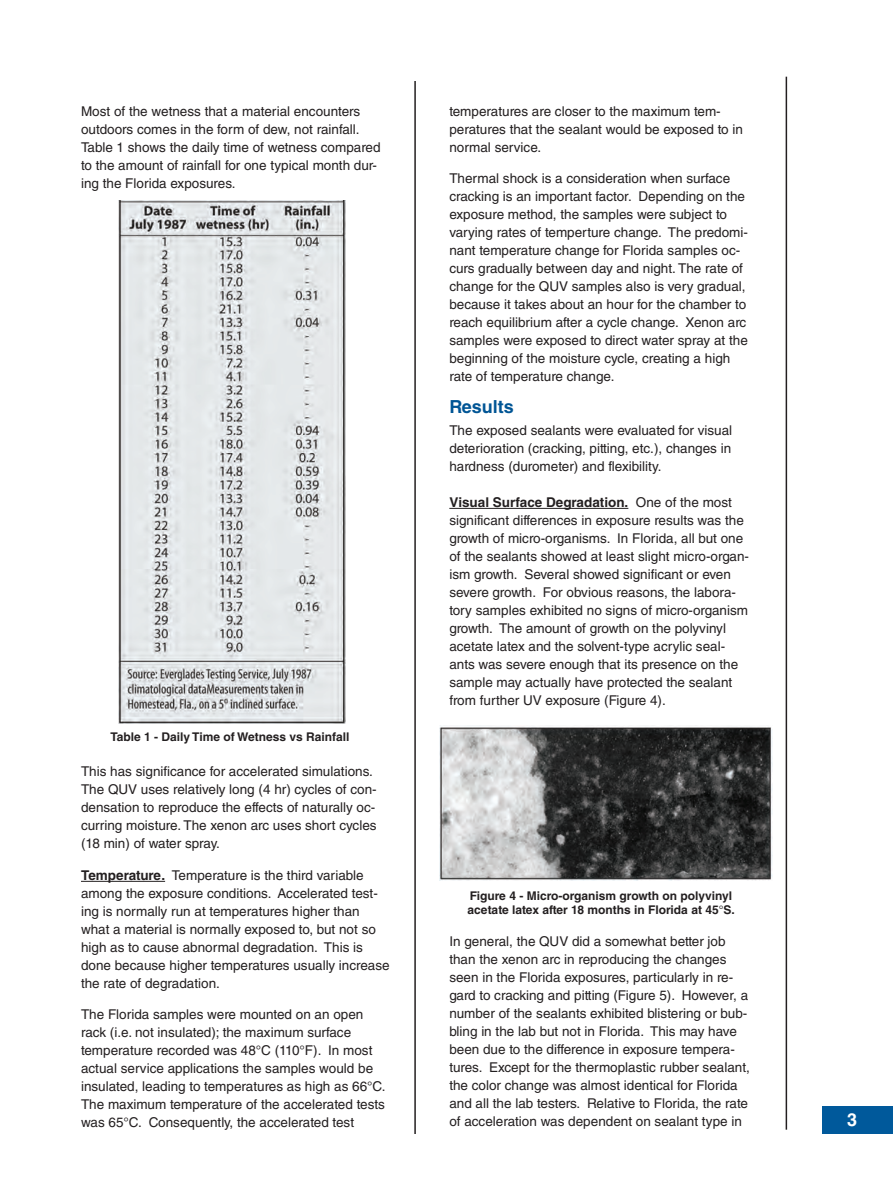
<style>
.page{position:relative;width:893px;height:1188px;background:#fff}
.page>*{position:absolute;margin:0;border:0;box-sizing:border-box;transform-origin:0 0}
.t1{font:700 18px "Helvetica LT Std";color:#005595}
.t2{font:700 18px "Helvetica LT Std";color:#fff}
.t3{font:13.5px/18px "Helvetica LT Std";color:#231f20}
.t4{font:700 12px "Helvetica LT Std";color:#231f20}
.s1{font-weight:700}
.s2{font-weight:400}
</style>
<div class="page">
<hr style="left:786px;top:77px;width:1px;height:1053px;background:#231f20">
<div style="left:822px;top:1106px;width:71px;height:27px;background:#00599b"></div>
<hr style="left:414px;top:81px;width:2px;height:1053px;background:#231f20">
<hr style="left:449px;top:508px;width:179px;height:1px;background:#231f20">
<img style="left:118px;top:201px;width:227px;height:523px">
<hr style="left:81px;top:881px;width:84px;height:1px;background:#231f20">
<img style="left:440px;top:727px;width:332px;height:154px">
<p class="t3" style="left:81px;top:102px;width:301px">Most of the wetness that a material encounters outdoors comes in the form of dew, not rainfall.<br>Table 1 shows the daily time of wetness compared to the amount of rainfall for one typical month dur&shy;ing the Florida exposures.</p>
<p class="t3" style="left:449px;top:102px;width:295px">temperatures are closer to the maximum tem&shy;peratures that the sealant would be exposed to in normal service.</p>
<p class="t3" style="left:449px;top:169px;width:300px">Thermal shock is a consideration when surface cracking is an important factor. Depending on the exposure method, the samples were subject to varying rates of temperture change. The predomi&shy;nant temperature change for Florida samples oc&shy;curs gradually between day and night. The rate of change for the QUV samples also is very gradual, because it takes about an hour for the chamber to reach equilibrium after a cycle change. Xenon arc samples were exposed to direct water spray at the beginning of the moisture cycle, creating a high rate of temperature change.</p>
<p class="t1" style="left:449px;top:395px;width:66px">Results</p>
<p class="t3" style="left:449px;top:421px;width:284px;text-align:justify">The exposed sealants were evaluated for visual deterioration (cracking, pitting, etc.), changes in hardness (durometer) and flexibility.</p>
<p class="t3" style="left:449px;top:493px;width:301px"><span class="s1">Visual Surface Degradation.</span> One of the most significant differences in exposure results was the growth of micro-organisms. In Florida, all but one of the sealants showed at least slight micro-organ&shy;ism growth. Several showed significant or even severe growth. For obvious reasons, the labora&shy;tory samples exhibited no signs of micro-organism growth. The amount of growth on the polyvinyl acetate latex and the solvent-type acrylic seal&shy;ants was severe enough that its presence on the sample may actually have protected the sealant from further UV exposure (Figure 4).</p>
<p class="t4" style="left:111px;top:729px;width:240px">Table 1 - Daily Time of Wetness vs Rainfall</p>
<p class="t3" style="left:81px;top:763px;width:297px">This has significance for accelerated simulations.<br>The QUV uses relatively long (4 hr) cycles of con&shy;densation to reproduce the effects of naturally oc&shy;curring moisture. The xenon arc uses short cycles (18 min) of water spray.</p>
<p class="t3" style="left:81px;top:866px;width:310px"><span class="s1">Temperature.</span> Temperature is the third variable among the exposure conditions. Accelerated test&shy;ing is normally run at temperatures higher than what a material is normally exposed to, but not so high as to cause abnormal degradation. This is done because higher temperatures usually increase the rate of degradation.</p>
<p class="t3" style="left:81px;top:1006px;width:306px">The Florida samples were mounted on an open rack (i.e. not insulated); the maximum surface temperature recorded was 48°C (110°F). In most actual service applications the samples would be insulated, leading to temperatures as high as 66°C.<br>The maximum temperature of the accelerated tests was 65°C. Consequently, the accelerated test</p>
<p class="t4" style="left:470px;top:888px;width:264px">Figure 4 - Micro-organism growth on polyvinyl</p>
<p class="t4" style="left:468px;top:903px;width:269px">acetate latex after 18 months in Florida at 45<span class="s2">°</span>S.</p>
<p class="t3" style="left:449px;top:932px;width:302px">In general, the QUV did a somewhat better job than the xenon arc in reproducing the changes seen in the Florida exposures, particularly in re&shy;gard to cracking and pitting (Figure 5). However, a number of the sealants exhibited blistering or bub&shy;bling in the lab but not in Florida. This may have been due to the difference in exposure tempera&shy;tures. Except for the thermoplastic rubber sealant, the color change was almost identical for Florida and all the lab testers. Relative to Florida, the rate of acceleration was dependent on sealant type in</p>
<p class="t2" style="left:847px;top:1109px;width:12px">3</p>
</div>
